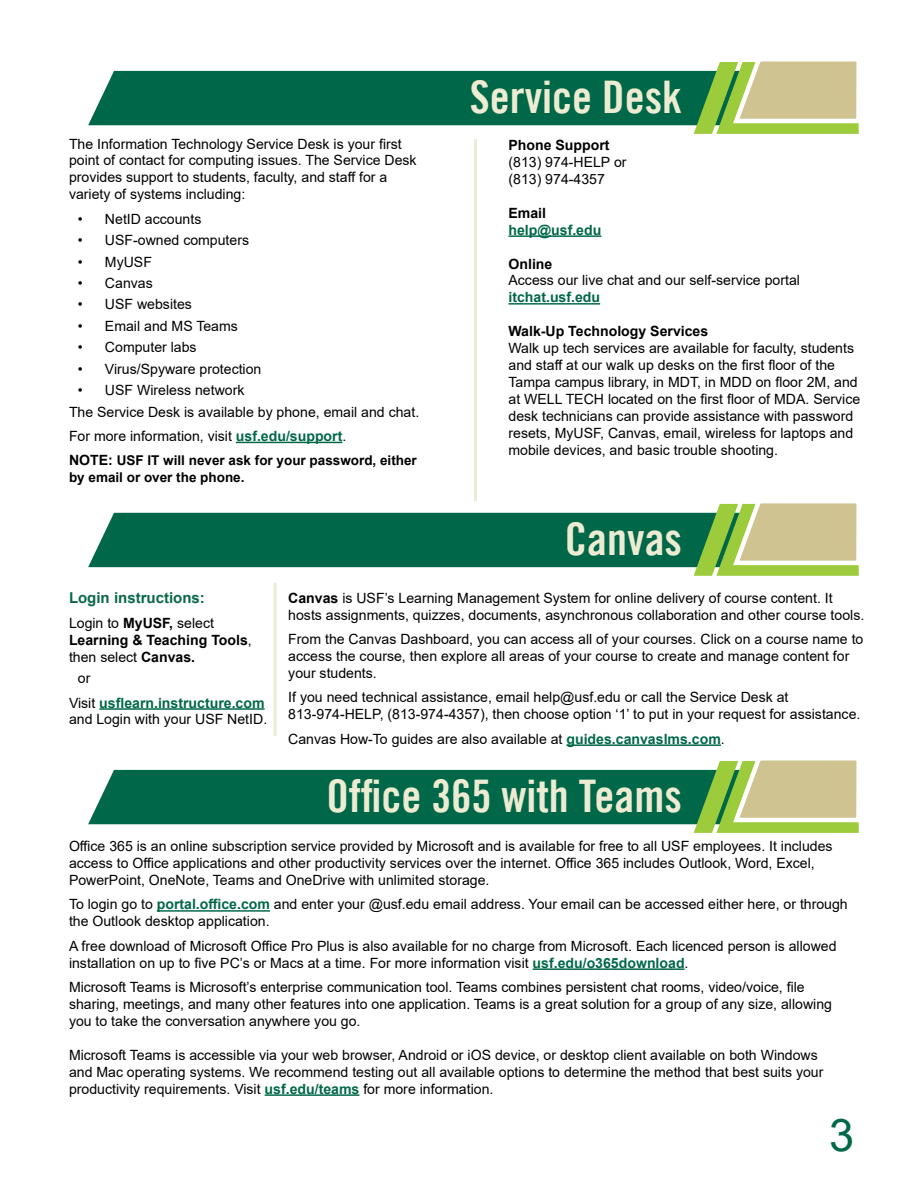
<style>
.page{position:relative;width:918px;height:1188px;background:#fff}
.page>*{position:absolute;margin:0;border:0;box-sizing:border-box;transform-origin:0 0}
.t1{font:45px "Trade Gothic LT Bold Cond Twenty";color:#edebd1}
.t2{font:45px "Arial";color:#006848}
.t3{font:700 15px "Arial";color:#0a674a}
.t4{font:14.1px/17px "Arial";color:#000}
.t5{font:700 14.1px/17px "Arial";color:#000}
.t6{font:700 14.1px/24.5px "Arial";color:#006848}
.t7{font:700 13.5px/16.2px "Arial";color:#000}
.s1{font-weight:700;color:#006848}
.s2{font-size:14.1px}
.s3{font-weight:400}
.s4{font-weight:400;color:#000}
.s5{font-weight:700}
</style>
<div class="page">
<svg style="left:88px;top:760px;width:771px;height:73px"></svg>
<svg style="left:88px;top:501px;width:771px;height:75px"></svg>
<svg style="left:88px;top:61px;width:771px;height:73px"></svg>
<hr style="left:274px;top:583px;width:3px;height:153px;background:#edebd1">
<hr style="left:567px;top:744px;width:154px;height:2px;background:#006848">
<hr style="left:157px;top:910px;width:113px;height:2px;background:#006848">
<hr style="left:533px;top:968px;width:152px;height:2px;background:#006848">
<hr style="left:265px;top:1094px;width:94px;height:2px;background:#006848">
<hr style="left:99px;top:708px;width:166px;height:2px;background:#006848">
<hr style="left:236px;top:442px;width:106px;height:1px;background:#006848">
<hr style="left:508px;top:235px;width:93px;height:2px;background:#006848">
<hr style="left:508px;top:303px;width:92px;height:2px;background:#006848">
<hr style="left:474px;top:139px;width:3px;height:362px;background:#edebd1">
<p class="t4" style="left:69px;top:135px;width:349px">The Information Technology Service Desk is your first point of contact for computing issues. The Service Desk provides support to students, faculty, and staff for a variety of systems including:</p>
<p class="t4" style="left:78px;top:210px;width:125px">• NetID accounts</p>
<p class="t4" style="left:78px;top:232px;width:173px">• USF-owned computers</p>
<p class="t4" style="left:78px;top:253px;width:75px">• MyUSF</p>
<p class="t4" style="left:78px;top:274px;width:76px">• Canvas</p>
<p class="t4" style="left:78px;top:296px;width:115px">• USF websites</p>
<p class="t4" style="left:78px;top:317px;width:161px">• Email and MS Teams</p>
<p class="t4" style="left:78px;top:339px;width:120px">• Computer labs</p>
<p class="t4" style="left:78px;top:360px;width:185px">• Virus/Spyware protection</p>
<p class="t4" style="left:69px;top:379px;width:352px;line-height:21.5px;text-indent:9px">• USF Wireless network<br>The Service Desk is available by phone, email and chat.</p>
<p class="t4" style="left:69px;top:427px;width:279px">For more information, visit <span class="s1">usf.edu/support</span>.</p>
<p class="t7" style="left:69px;top:453px;width:349px"><span class="s2">NOTE:</span> USF IT will never ask for your password, either by email or over the phone.</p>
<h1 class="t1" style="left:470px;top:70px;width:214px">Service Desk</h1>
<p class="t5" style="left:508px;top:137px;width:103px">Phone Support</p>
<p class="t4" style="left:508px;top:153px;width:120px">(813) 974-HELP or (813) 974-4357</p>
<p class="t5" style="left:508px;top:204px;width:39px">Email</p>
<p class="t6" style="left:508px;top:218px;width:94px">help@usf.edu</p>
<p class="t5" style="left:508px;top:255px;width:45px">Online</p>
<p class="t4" style="left:508px;top:272px;width:293px">Access our live chat and our self-service portal</p>
<p class="t6" style="left:508px;top:285px;width:93px">itchat.usf.edu</p>
<p class="t5" style="left:508px;top:323px;width:201px">Walk-Up Technology Services</p>
<p class="t4" style="left:508px;top:340px;width:353px">Walk up tech services are available for faculty, students and staff at our walk up desks on the first floor of the Tampa campus library, in MDT, in MDD on floor 2M, and at WELL TECH located on the first floor of MDA. Service desk technicians can provide assistance with password resets, MyUSF, Canvas, email, wireless for laptops and mobile devices, and basic trouble shooting.</p>
<h1 class="t1" style="left:565px;top:512px;width:119px">Canvas</h1>
<p class="t3" style="left:69px;top:588px;width:137px">Login instructions:</p>
<p class="t5" style="left:69px;top:615px;width:184px"><span class="s3">Login to</span> MyUSF, <span class="s3">select<br></span>Learning &amp; Teaching Tools<span class="s3">, then select</span> Canvas.</p>
<p class="t6" style="left:69px;top:666px;width:197px;text-indent:9px"><span class="s4">or<br>Visit</span> usflearn.instructure.com</p>
<p class="t4" style="left:69px;top:711px;width:200px">and Login with your USF NetID.</p>
<p class="t4" style="left:288px;top:589px;width:578px"><span class="s5">Canvas</span> is USF’s Learning Management System for online delivery of course content. It hosts assignments, quizzes, documents, asynchronous collaboration and other course tools.</p>
<p class="t4" style="left:288px;top:631px;width:577px">From the Canvas Dashboard, you can access all of your courses. Click on a course name to access the course, then explore all areas of your course to create and manage content for your students.</p>
<p class="t4" style="left:288px;top:689px;width:574px">If you need technical assistance, email help@usf.edu or call the Service Desk at<br>813-974-HELP, (813-974-4357), then choose option ‘1’ to put in your request for assistance.</p>
<p class="t4" style="left:288px;top:730px;width:438px">Canvas How-To guides are also available at <span class="s1">guides.canvaslms.com</span>.</p>
<h1 class="t1" style="left:326px;top:769px;width:357px">Office 365 with Teams</h1>
<p class="t4" style="left:69px;top:838px;width:765px">Office 365 is an online subscription service provided by Microsoft and is available for free to all USF employees. It includes access to Office applications and other productivity services over the internet. Office 365 includes Outlook, Word, Excel,<br>PowerPoint, OneNote, Teams and OneDrive with unlimited storage.</p>
<p class="t4" style="left:69px;top:896px;width:780px">To login go to <span class="s1">portal.office.com</span> and enter your @usf.edu email address. Your email can be accessed either here, or through the Outlook desktop application.</p>
<p class="t4" style="left:69px;top:937px;width:769px">A free download of Microsoft Office Pro Plus is also available for no charge from Microsoft. Each licenced person is allowed installation on up to five PC’s or Macs at a time. For more information visit <span class="s1">usf.edu/o365download</span>.</p>
<p class="t4" style="left:69px;top:979px;width:765px">Microsoft Teams is Microsoft’s enterprise communication tool. Teams combines persistent chat rooms, video/voice, file sharing, meetings, and many other features into one application. Teams is a great solution for a group of any size, allowing you to take the conversation anywhere you go.</p>
<p class="t4" style="left:69px;top:1046px;width:756px">Microsoft Teams is accessible via your web browser, Android or iOS device, or desktop client available on both Windows and Mac operating systems. We recommend testing out all available options to determine the method that best suits your productivity requirements. Visit <span class="s1">usf.edu/teams</span> for more information.</p>
<h1 class="t2" style="left:829px;top:1104px;width:27px">3</h1>
</div>
